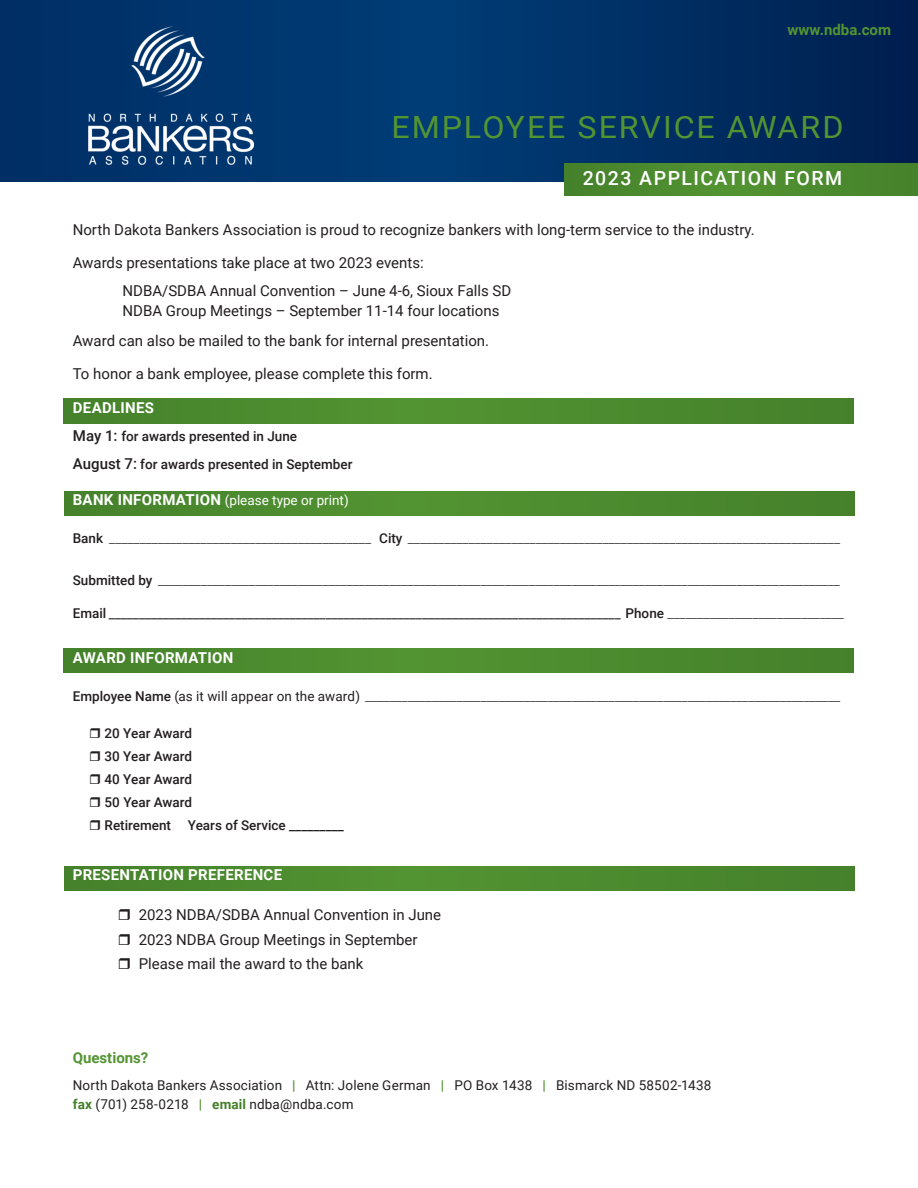
<style>
.page{position:relative;width:918px;height:1188px;background:#fff}
.page>*{position:absolute;margin:0;border:0;box-sizing:border-box;transform-origin:0 0}
.t1{font:30.6px "Roboto";letter-spacing:.055em;color:#539432;scale:1.05 1}
.t2{font:500 19.5px "Roboto";letter-spacing:.075em;color:#fff}
.t3{font:15px/19.5px "Roboto";color:#231f20}
.t4{font:700 15px "Roboto";letter-spacing:.02em;color:#fff}
.t5{font:700 15px "Roboto";color:#539432}
.t6{font:13.5px "Roboto";letter-spacing:.01em;color:#57585a}
.t7{font:500 13.5px/27.6px "Roboto";color:#231f20}
.t8{font:700 13.5px "Roboto";color:#57585a}
.t9{font:13.5px "Roboto";letter-spacing:.01em;color:#231f20}
.t10{font:13.5px "Roboto";color:#fff}
.s1{font-size:15px}
.s2{font-weight:700;font-size:15px}
.s3{font-weight:500;color:#231f20}
.s4{font-weight:400}
.s5{color:#231f20}
.s6{font-weight:700;color:#539432}
.s7{font-weight:700;color:#45802a}
</style>
<div class="page">
<div style="left:0;top:0;width:918px;height:181px;background:linear-gradient(to right,#013b74,#00285b)"></div>
<div style="left:565px;top:164px;width:353px;height:31px;background:#4c8a2e"></div>
<img style="left:88px;top:27px;width:165px;height:137px">
<div style="left:65px;top:492px;width:789px;height:24px;background:#4c8a2e"></div>
<div style="left:64px;top:648px;width:790px;height:25px;background:#4c8a2e"></div>
<div style="left:65px;top:866px;width:789px;height:25px;background:#4c8a2e"></div>
<div style="left:64px;top:399px;width:790px;height:24px;background:#4c8a2e"></div>
<p class="t5" style="left:788px;top:19px;width:105px">www.ndba.com</p>
<p class="t1" style="left:392px;top:105px;width:432px">EMPLOYEE SERVICE AWARD</p>
<p class="t2" style="left:583px;top:164px;width:261px">2023 APPLICATION FORM</p>
<p class="t3" style="left:73px;top:220px;width:684px">North Dakota Bankers Association is proud to recognize bankers with long-term service to the industry.</p>
<p class="t3" style="left:73px;top:253px;width:352px">Awards presentations take place at two 2023 events:</p>
<p class="t3" style="left:123px;top:281px;width:390px">NDBA/SDBA Annual Convention – June 4-6, Sioux Falls SD<br>NDBA Group Meetings – September 11-14 four locations</p>
<p class="t3" style="left:73px;top:331px;width:418px">Award can also be mailed to the bank for internal presentation.</p>
<p class="t3" style="left:73px;top:364px;width:361px">To honor a bank employee, please complete this form.</p>
<p class="t4" style="left:73px;top:398px;width:83px">DEADLINES</p>
<p class="t7" style="left:73px;top:422px;width:281px"><span class="s1">May 1:</span> for awards presented in June<br><span class="s1">August 7:</span> for awards presented in September</p>
<p class="t10" style="left:73px;top:491px;width:277px"><span class="s2">BANK INFORMATION</span> (please type or print)</p>
<p class="t6" style="left:73px;top:529px;width:769px"><span class="s3">Bank</span> ___________________________________________ <span class="s3">City</span> _______________________________________________________________________</p>
<p class="t6" style="left:73px;top:571px;width:769px"><span class="s3">Submitted by</span> ________________________________________________________________________________________________________________</p>
<p class="t8" style="left:73px;top:604px;width:773px"><span class="s3">Email</span> _____________________________________________________________________________________ <span class="s3">Phone</span> <span class="s4">_____________________________</span></p>
<p class="t4" style="left:73px;top:647px;width:162px">AWARD INFORMATION</p>
<p class="t6" style="left:73px;top:687px;width:769px"><span class="s3">Employee Name</span> <span class="s5">(as it will appear on the award)</span> ______________________________________________________________________________</p>
<p class="t7" style="left:105px;top:719px;width:89px">20 Year Award</p>
<p class="t7" style="left:105px;top:742px;width:89px">30 Year Award</p>
<p class="t7" style="left:105px;top:765px;width:89px">40 Year Award</p>
<p class="t7" style="left:105px;top:788px;width:89px">50 Year Award</p>
<p class="t7" style="left:105px;top:811px;width:241px">Retirement Years of Service _________</p>
<p class="t4" style="left:73px;top:864px;width:211px">PRESENTATION PREFERENCE</p>
<p class="t3" style="left:139px;top:904px;width:304px">2023 NDBA/SDBA Annual Convention in June</p>
<p class="t3" style="left:139px;top:929px;width:280px">2023 NDBA Group Meetings in September</p>
<p class="t3" style="left:139px;top:954px;width:226px">Please mail the award to the bank</p>
<p class="t5" style="left:73px;top:1047px;width:77px">Questions?</p>
<p class="t9" style="left:73px;top:1075px;width:640px">North Dakota Bankers Association <span class="s6">|</span> Attn: Jolene German <span class="s6">|</span> PO Box 1438 <span class="s6">|</span> Bismarck ND 58502-1438</p>
<p class="t9" style="left:73px;top:1095px;width:282px"><span class="s7">fax</span> (701) 258-0218 <span class="s6">|</span> <span class="s7">email</span> ndba@ndba.com</p>
</div>
